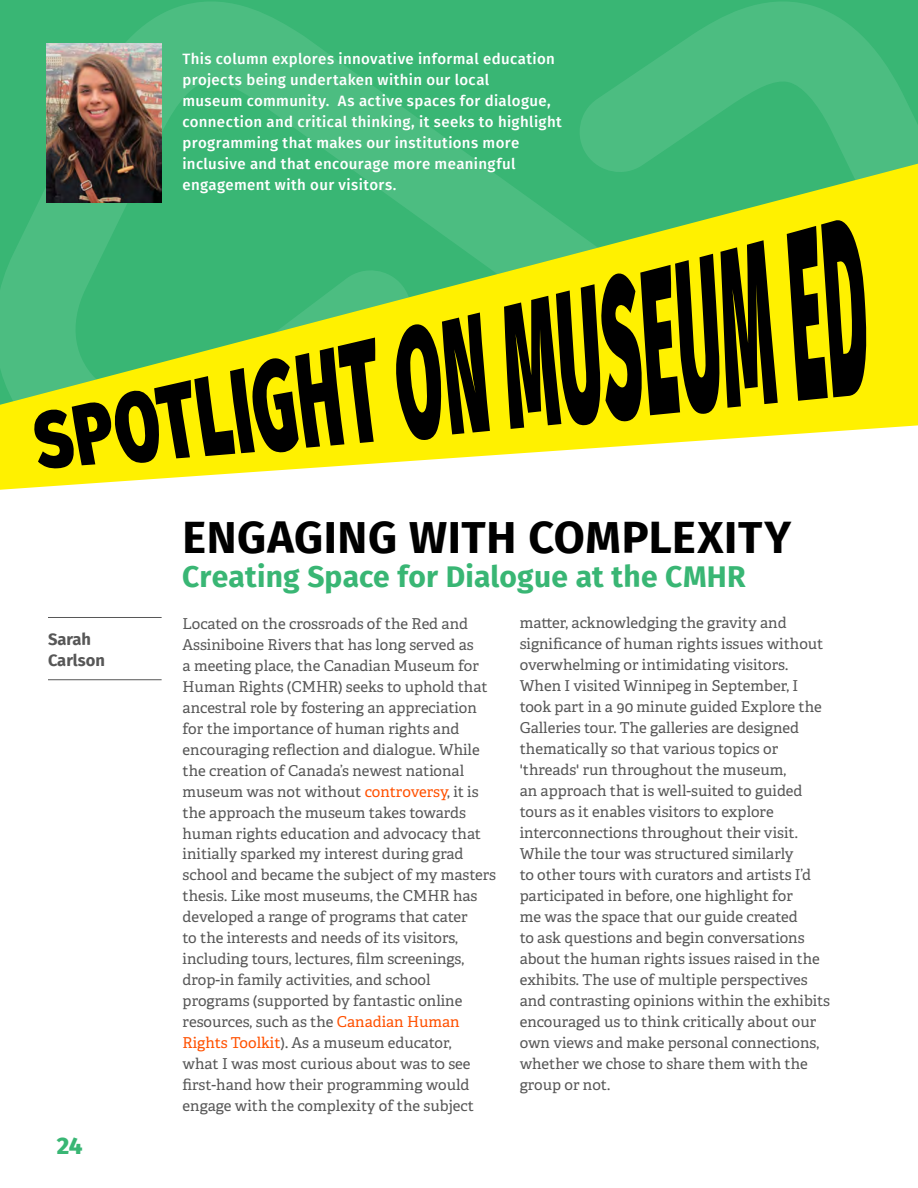
<style>
.page{position:relative;width:918px;height:1188px;background:#fff}
.page>*{position:absolute;margin:0;border:0;box-sizing:border-box;transform-origin:0 0}
.t1{font:700 45px "Fira Sans";letter-spacing:.015em;color:#000}
.t2{font:700 30px "Fira Sans";letter-spacing:.005em;color:#39b674}
.t3{font:800 24px "Fira Sans";color:#39b674}
.Author{font:700 16.5px/21px "Fira Sans";color:#575757}
.t4{font:15px/21px "Adelle";color:#575757}
.t5{font:500 15px/21px "Fira Sans";letter-spacing:.025em;color:#fff}
.s1{color:#ff5100}
</style>
<div class="page">
<hr style="left:48px;top:617px;width:114px;height:1px;background:#575757">
<hr style="left:48px;top:679px;width:114px;height:1px;background:#575757">
<svg style="left:0;top:405px;width:918px;height:85px"></svg>
<svg style="left:0;top:0;width:918px;height:405px;fill:#39b674"></svg>
<svg style="left:34px;top:338px;width:341px;height:131px"></svg>
<svg style="left:396px;top:313px;width:94px;height:128px"></svg>
<svg style="left:504px;top:240px;width:274px;height:189px"></svg>
<svg style="left:787px;top:219px;width:80px;height:182px"></svg>
<img style="left:46px;top:44px;width:116px;height:158px">
<h1 class="t5" style="left:182px;top:47px;width:381px">This column explores innovative informal education projects being undertaken within our local<br>museum community. As active spaces for dialogue, connection and critical thinking, it seeks to highlight programming that makes our institutions more inclusive and that encourage more meaningful engagement with our visitors.</h1>
<p class="Author" style="left:48px;top:627px;width:59px">Sarah<br>Carlson</p>
<h3 class="t3" style="left:57px;top:1124px;width:27px">24</h3>
<h1 class="t1" style="left:182px;top:499px;width:610px">ENGAGING WITH COMPLEXITY</h1>
<h1 class="t2" style="left:182px;top:551px;width:565px">Creating Space for Dialogue at the CMHR</h1>
<p class="t4" style="left:183px;top:613px;width:315px">Located on the crossroads of the Red and Assiniboine Rivers that has long served as<br>a meeting place, the Canadian Museum for Human Rights (CMHR) seeks to uphold that ancestral role by fostering an appreciation for the importance of human rights and encouraging reflection and dialogue. While the creation of Canada’s newest national museum was not without <span class="s1">controversy</span>, it is the approach the museum takes towards human rights education and advocacy that initially sparked my interest during grad school and became the subject of my masters thesis. Like most museums, the CMHR has developed a range of programs that cater<br>to the interests and needs of its visitors, including tours, lectures, film screenings, drop-in family activities, and school programs (supported by fantastic online resources, such as the <span class="s1">Canadian Human Rights Toolkit</span>). As a museum educator,<br>what I was most curious about was to see first-hand how their programming would engage with the complexity of the subject</p>
<p class="t4" style="left:520px;top:613px;width:305px">matter, acknowledging the gravity and significance of human rights issues without overwhelming or intimidating visitors.</p>
<p class="t4" style="left:520px;top:676px;width:312px">When I visited Winnipeg in September, I took part in a 90 minute guided Explore the Galleries tour. The galleries are designed thematically so that various topics or 'threads' run throughout the museum,<br>an approach that is well-suited to guided tours as it enables visitors to explore interconnections throughout their visit.<br>While the tour was structured similarly<br>to other tours with curators and artists I’d participated in before, one highlight for<br>me was the space that our guide created<br>to ask questions and begin conversations about the human rights issues raised in the exhibits. The use of multiple perspectives and contrasting opinions within the exhibits encouraged us to think critically about our own views and make personal connections, whether we chose to share them with the group or not.</p>
</div>
